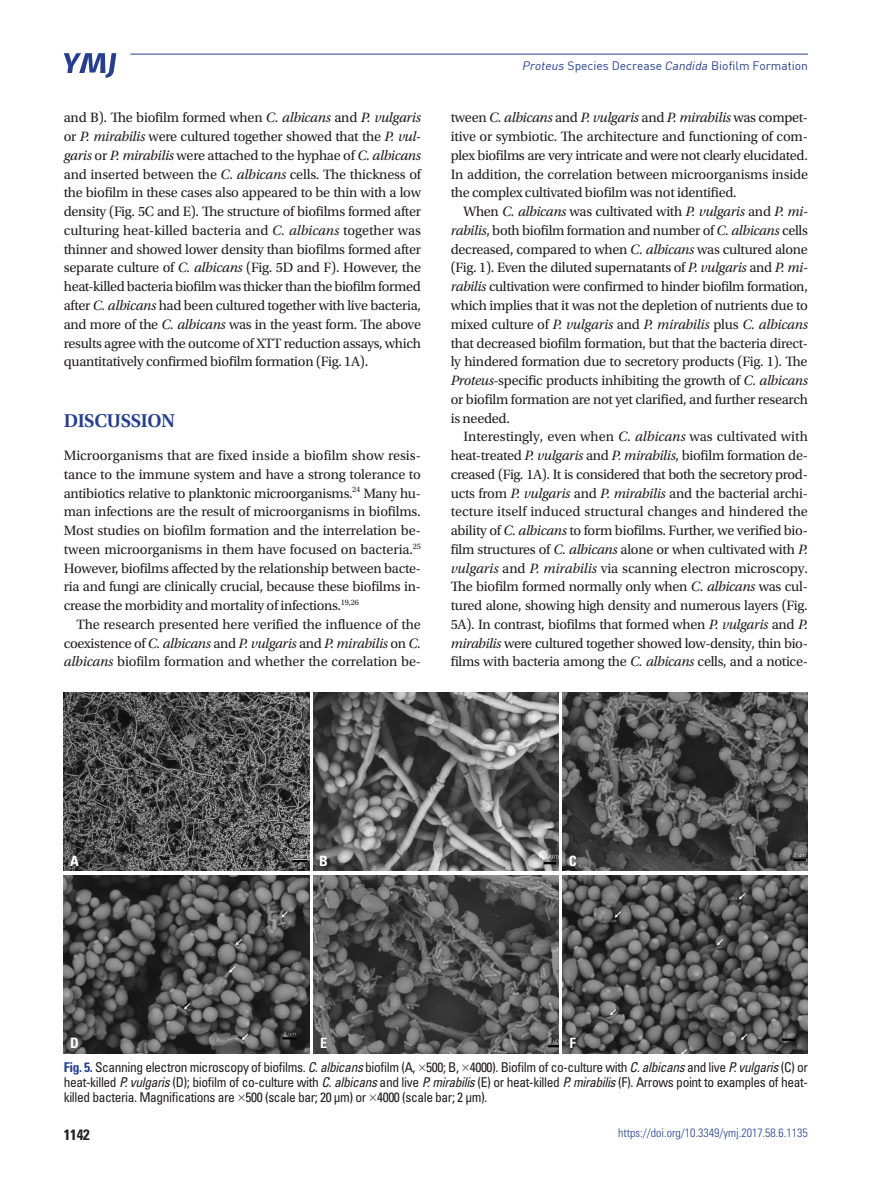
<style>
.page{position:relative;width:893px;height:1191px;background:#fff}
.page>*{position:absolute;margin:0;border:0;box-sizing:border-box;transform-origin:0 0}
.큰제목{font:600 19.5px "Utopia Std";letter-spacing:-.02em;color:#253f8e}
.t1{font:700 condensed 15px "Univers LT Std";color:#231f20}
.본문{font:14.25px/18.8px "Utopia Std";letter-spacing:-.02em;color:#231f20;text-align:justify}
.본문1{font:14.25px/18.8px "Utopia Std";letter-spacing:-.02em;color:#231f20;text-align:justify}
.t2{font:700 condensed 14.25px "Univers LT Std";color:#fff}
.그림제목{font:condensed 13.5px/15px "Univers LT Std";letter-spacing:-.03em;color:#231f20;text-align:justify}
.t3{font:12px "Dinreg";color:#253f8e}
.t4{font:300 condensed 12px "Univers LT Std";color:#253f8e}
.s1{font-style:italic}
.s2{font-weight:700;color:#253f8e}
.s3{font-family:"Garamond";font-stretch:normal}
</style>
<div class="page">
<svg style="left:64px;top:53px;width:52px;height:25px"></svg>
<hr style="left:130px;top:54px;width:678px;height:1px;background:#253f8e">
<img style="left:64px;top:692px;width:245px;height:178px">
<img style="left:64px;top:875px;width:245px;height:178px">
<img style="left:313px;top:692px;width:245px;height:178px">
<img style="left:313px;top:875px;width:245px;height:178px">
<img style="left:563px;top:692px;width:245px;height:178px">
<img style="left:563px;top:875px;width:245px;height:178px">
<p class="본문1" style="left:64px;top:109px;width:359px">and B). The biofilm formed when <span class="s1">C. albicans</span> and <span class="s1">P. vulgaris </span>or <span class="s1">P. mirabilis</span> were cultured together showed that the <span class="s1">P. vul&shy;garis</span> or <span class="s1">P. mirabilis</span> were attached to the hyphae of <span class="s1">C. albicans </span>and inserted between the <span class="s1">C. albicans</span> cells. The thickness of the biofilm in these cases also appeared to be thin with a low density (Fig. 5C and E). The structure of biofilms formed after culturing heat-killed bacteria and <span class="s1">C. albicans</span> together was thinner and showed lower density than biofilms formed after separate culture of <span class="s1">C. albicans</span> (Fig. 5D and F). However, the heat-killed bacteria biofilm was thicker than the biofilm formed after <span class="s1">C. albicans</span> had been cultured together with live bacteria, and more of the <span class="s1">C. albicans</span> was in the yeast form. The above results agree with the outcome of XTT reduction assays, which quantitatively confirmed biofilm formation (Fig. 1A).</p>
<p class="큰제목" style="left:64px;top:409px;width:113px">DISCUSSION</p>
<p class="본문1" style="left:64px;top:446px;width:359px">Microorganisms that are fixed inside a biofilm show resis&shy;tance to the immune system and have a strong tolerance to antibiotics relative to planktonic microorganisms.<sup>24</sup> Many hu&shy;man infections are the result of microorganisms in biofilms.<br>Most studies on biofilm formation and the interrelation be&shy;tween microorganisms in them have focused on bacteria.<sup>25<br></sup>However, biofilms affected by the relationship between bacte&shy;ria and fungi are clinically crucial, because these biofilms in&shy;crease the morbidity and mortality of infections.<sup>19,26</sup></p>
<p class="본문" style="left:64px;top:615px;width:359px;text-indent:13px">The research presented here verified the influence of the coexistence of <span class="s1">C. albicans</span> and <span class="s1">P. vulgaris</span> and <span class="s1">P. mirabilis</span> on <span class="s1">C. albicans</span> biofilm formation and whether the correlation be-</p>
<p class="t3" style="left:522px;top:58px;width:288px"><span class="s1">Proteus</span> Species Decrease <span class="s1">Candida</span> Biofilm Formation</p>
<p class="본문" style="left:451px;top:109px;width:359px">tween <span class="s1">C. albicans</span> and <span class="s1">P. vulgaris</span> and <span class="s1">P. mirabilis</span> was compet&shy;itive or symbiotic. The architecture and functioning of com&shy;plex biofilms are very intricate and were not clearly elucidated.<br>In addition, the correlation between microorganisms inside the complex cultivated biofilm was not identified.</p>
<p class="본문" style="left:451px;top:202px;width:359px;text-indent:13px">When <span class="s1">C. albicans</span> was cultivated with <span class="s1">P. vulgaris</span> and <span class="s1">P. mi&shy;rabilis</span>, both biofilm formation and number of <span class="s1">C. albicans</span> cells decreased, compared to when <span class="s1">C. albicans</span> was cultured alone (Fig. 1). Even the diluted supernatants of <span class="s1">P. vulgaris</span> and <span class="s1">P. mi&shy;rabilis</span> cultivation were confirmed to hinder biofilm formation, which implies that it was not the depletion of nutrients due to mixed culture of <span class="s1">P. vulgaris</span> and <span class="s1">P. mirabilis</span> plus <span class="s1">C. albicans </span>that decreased biofilm formation, but that the bacteria direct&shy;ly hindered formation due to secretory products (Fig. 1). The <span class="s1">Proteus</span>-specific products inhibiting the growth of <span class="s1">C. albicans </span>or biofilm formation are not yet clarified, and further research is needed.</p>
<p class="본문" style="left:451px;top:427px;width:359px;text-indent:13px">Interestingly, even when <span class="s1">C. albicans</span> was cultivated with heat-treated <span class="s1">P. vulgaris</span> and <span class="s1">P. mirabilis</span>, biofilm formation de&shy;creased (Fig. 1A). It is considered that both the secretory prod&shy;ucts from <span class="s1">P. vulgaris</span> and <span class="s1">P. mirabilis</span> and the bacterial archi&shy;tecture itself induced structural changes and hindered the ability of <span class="s1">C. albicans</span> to form biofilms. Further, we verified bio&shy;film structures of <span class="s1">C. albicans</span> alone or when cultivated with <span class="s1">P. vulgaris</span> and <span class="s1">P. mirabilis</span> via scanning electron microscopy.<br>The biofilm formed normally only when <span class="s1">C. albicans</span> was cul&shy;tured alone, showing high density and numerous layers (Fig.<br>5A). In contrast, biofilms that formed when <span class="s1">P. vulgaris</span> and <span class="s1">P. mirabilis</span> were cultured together showed low-density, thin bio&shy;films with bacteria among the <span class="s1">C. albicans</span> cells, and a notice-</p>
<p class="t2" style="left:70px;top:852px;width:10px">A</p>
<p class="t2" style="left:70px;top:1034px;width:10px">D</p>
<p class="t2" style="left:319px;top:852px;width:10px">B</p>
<p class="t2" style="left:320px;top:1034px;width:9px">E</p>
<p class="t2" style="left:569px;top:852px;width:9px">C</p>
<p class="t2" style="left:570px;top:1034px;width:8px">F</p>
<p class="그림제목" style="left:64px;top:1060px;width:746px"><span class="s2">Fig. 5.</span> Scanning electron microscopy of biofilms. <span class="s1">C. albicans</span> biofilm (A, <span class="s3">×</span>500; B, <span class="s3">×</span>4000). Biofilm of co-culture with <span class="s1">C. albicans</span> and live <span class="s1">P. vulgaris</span> (C) or heat-killed <span class="s1">P. vulgaris</span> (D); biofilm of co-culture with <span class="s1">C. albicans</span> and live <span class="s1">P. mirabilis</span> (E) or heat-killed <span class="s1">P. mirabilis</span> (F). Arrows point to examples of heat&shy;killed bacteria. Magnifications are <span class="s3">×</span>500 (scale bar; 20 μm) or <span class="s3">×</span>4000 (scale bar; 2 μm).</p>
<p class="t1" style="left:64px;top:1125px;width:28px">1142</p>
<p class="t4" style="left:618px;top:1125px;width:191px">https://doi.org/10.3349/ymj.2017.58.6.1135</p>
</div>
